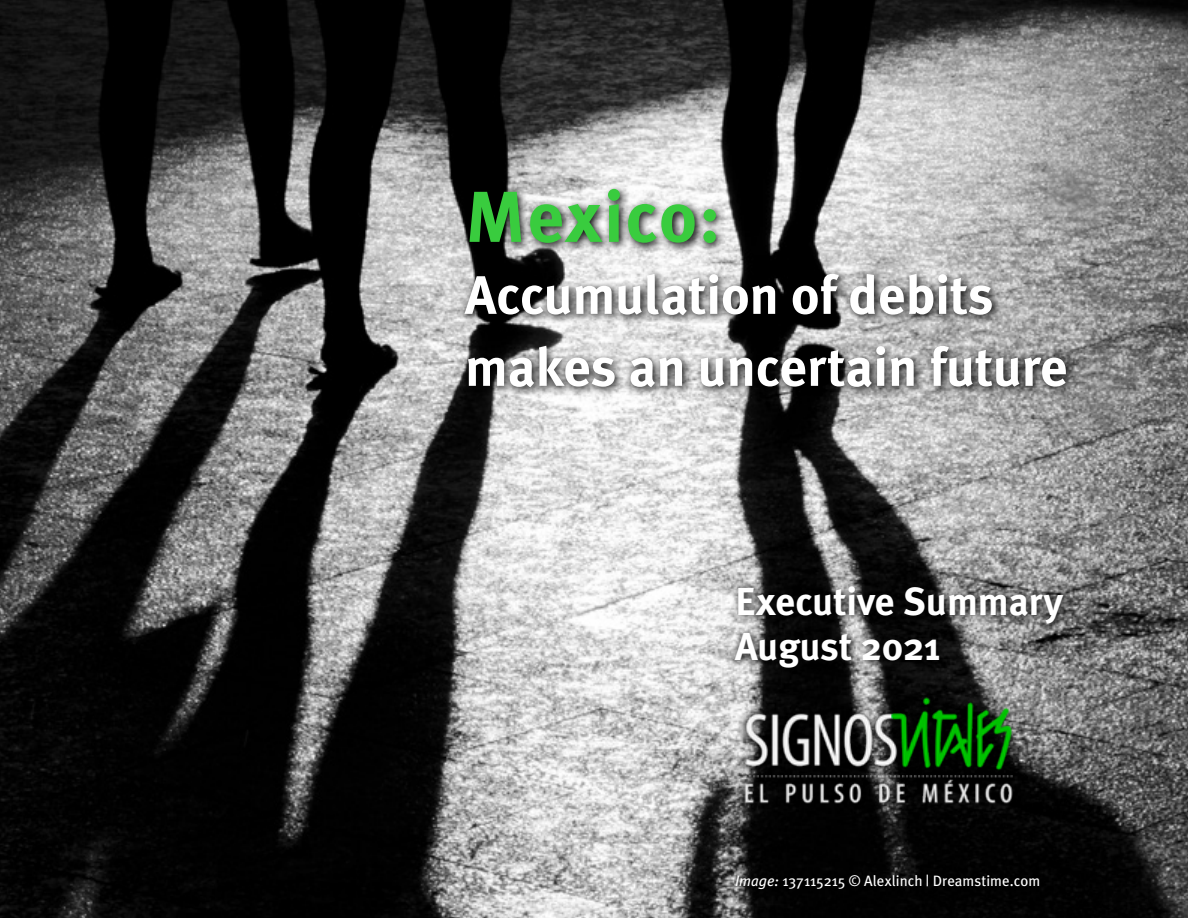
<style>
.page{position:relative;width:1188px;height:918px;background:#fff}
.page>*{position:absolute;margin:0;border:0;box-sizing:border-box;transform-origin:0 0}
.t1{font:700 72px "Meta Plus";letter-spacing:.025em;color:#39cc3e}
.t2{font:700 54px/72px "Meta Plus";color:#fff}
.t3{font:700 39px/45px "Meta Plus";color:#fff}
.t4{font:15px "Meta Plus";letter-spacing:.005em;color:#fff}
.s1{font-style:italic}
</style>
<div class="page">
<img style="left:0;top:0;width:1188px;height:918px">
<div style="left:458px;top:184px;width:618px;height:212px;background:#000;opacity:.95"></div>
<div style="left:735px;top:690px;width:283px;height:120px;background:#000;opacity:.95"></div>
<img style="left:735px;top:697px;width:295px;height:117px">
<div style="left:728px;top:580px;width:344px;height:96px;background:#000;opacity:.9"></div>
<h1 class="t1" style="left:465px;top:175px;width:257px">Mexico:</h1>
<p class="t2" style="left:465px;top:259px;width:604px">Accumulation of debits makes an uncertain future</p>
<p class="t3" style="left:735px;top:579px;width:330px">Executive Summary<br>August 2021</p>
<p class="t4" style="left:735px;top:873px;width:307px"><span class="s1">Image:</span> 137115215 © Alexlinch | Dreamstime.com</p>
</div>
